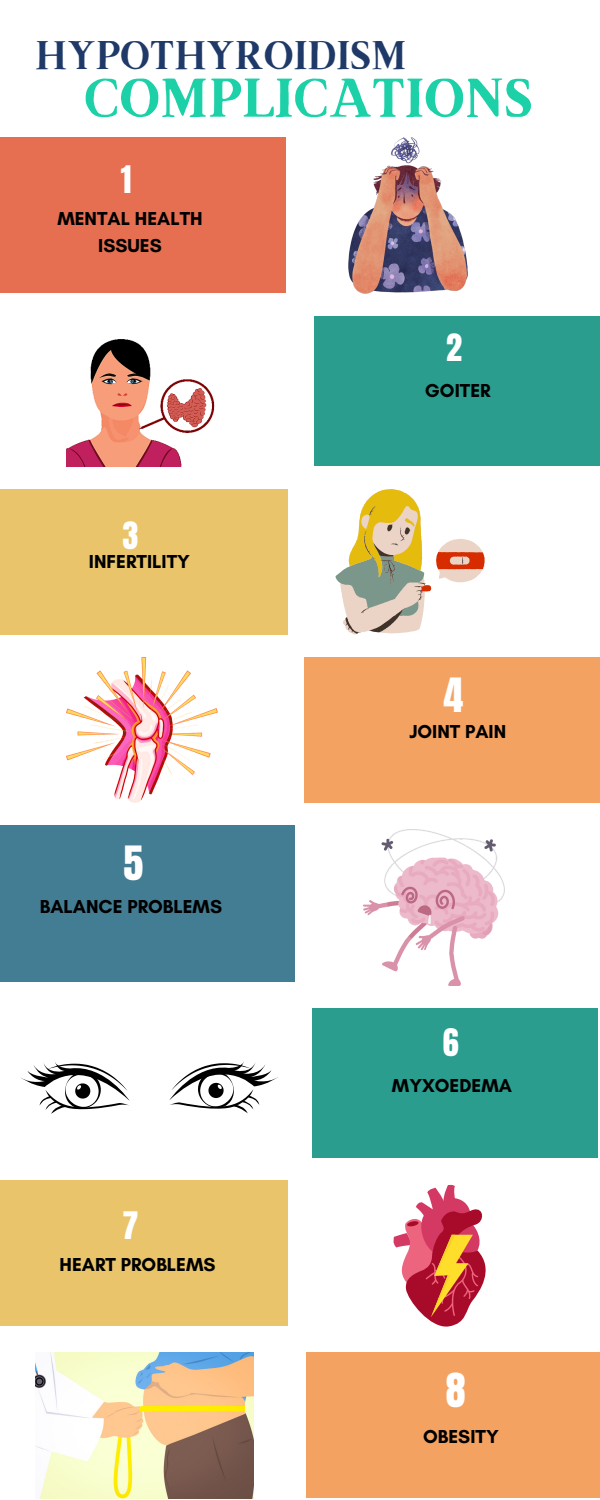
<style>
.page{position:relative;width:600px;height:1500px;background:#fff}
.page>*{position:absolute;margin:0;border:0;box-sizing:border-box;transform-origin:0 0}
.t1{font:700 55px "Brixton TC";color:#1cd1a8}
.t2{font:40.2px "Anton";color:#fff}
.t3{font:40px "Brixton TC";color:#1f3a68}
.t4{font:32.2px "Anton";color:#fff}
.t5{font:700 19.1px/26.5px "Glacial Indifference";color:#000;text-align:center}
</style>
<div class="page">
<div style="left:0;top:138px;width:286px;height:155px;background:#e76f51"></div>
<div style="left:0;top:489px;width:288px;height:145px;background:#e9c46a"></div>
<div style="left:314px;top:316px;width:286px;height:150px;background:#2a9d8f"></div>
<img style="left:349px;top:138px;width:119px;height:156px">
<img style="left:67px;top:339px;width:148px;height:127px">
<svg style="left:336px;top:489px;width:149px;height:146px"></svg>
<div style="left:304px;top:657px;width:296px;height:146px;background:#f4a261"></div>
<img style="left:67px;top:657px;width:150px;height:146px">
<div style="left:0;top:826px;width:294px;height:156px;background:#437d94"></div>
<img style="left:363px;top:829px;width:141px;height:156px">
<div style="left:312px;top:1008px;width:286px;height:150px;background:#2a9d8f"></div>
<svg style="left:169px;top:1062px;width:109px;height:51px"></svg>
<svg style="left:21px;top:1062px;width:109px;height:52px"></svg>
<div style="left:0;top:1181px;width:288px;height:145px;background:#e9c46a"></div>
<svg style="left:393px;top:1184px;width:93px;height:143px"></svg>
<div style="left:306px;top:1353px;width:294px;height:145px;background:#f4a261"></div>
<img style="left:35px;top:1353px;width:218px;height:145px">
<p class="t3" style="left:35px;top:40px;width:373px">HYPOTHYROIDISM</p>
<p class="t1" style="left:84px;top:78px;width:450px">COMPLICATIONS</p>
<p class="t4" style="left:121px;top:156px;width:12px">1</p>
<p class="t5" style="left:57px;top:205px;width:147px">MENTAL HEALTH<br>ISSUES</p>
<p class="t4" style="left:123px;top:513px;width:17px">3</p>
<p class="t5" style="left:89px;top:548px;width:103px">INFERTILITY</p>
<p class="t2" style="left:123px;top:834px;width:21px">5</p>
<p class="t5" style="left:40px;top:893px;width:184px">BALANCE PROBLEMS</p>
<p class="t4" style="left:123px;top:1202px;width:17px">7</p>
<p class="t5" style="left:60px;top:1251px;width:158px">HEART PROBLEMS</p>
<p class="t4" style="left:446px;top:325px;width:17px">2</p>
<p class="t5" style="left:425px;top:377px;width:67px">GOITER</p>
<p class="t2" style="left:444px;top:666px;width:21px">4</p>
<p class="t5" style="left:409px;top:718px;width:98px">JOINT PAIN</p>
<p class="t4" style="left:443px;top:1020px;width:17px">6</p>
<p class="t5" style="left:392px;top:1072px;width:122px">MYXOEDEMA</p>
<p class="t2" style="left:446px;top:1361px;width:21px">8</p>
<p class="t5" style="left:423px;top:1423px;width:77px">OBESITY</p>
</div>
